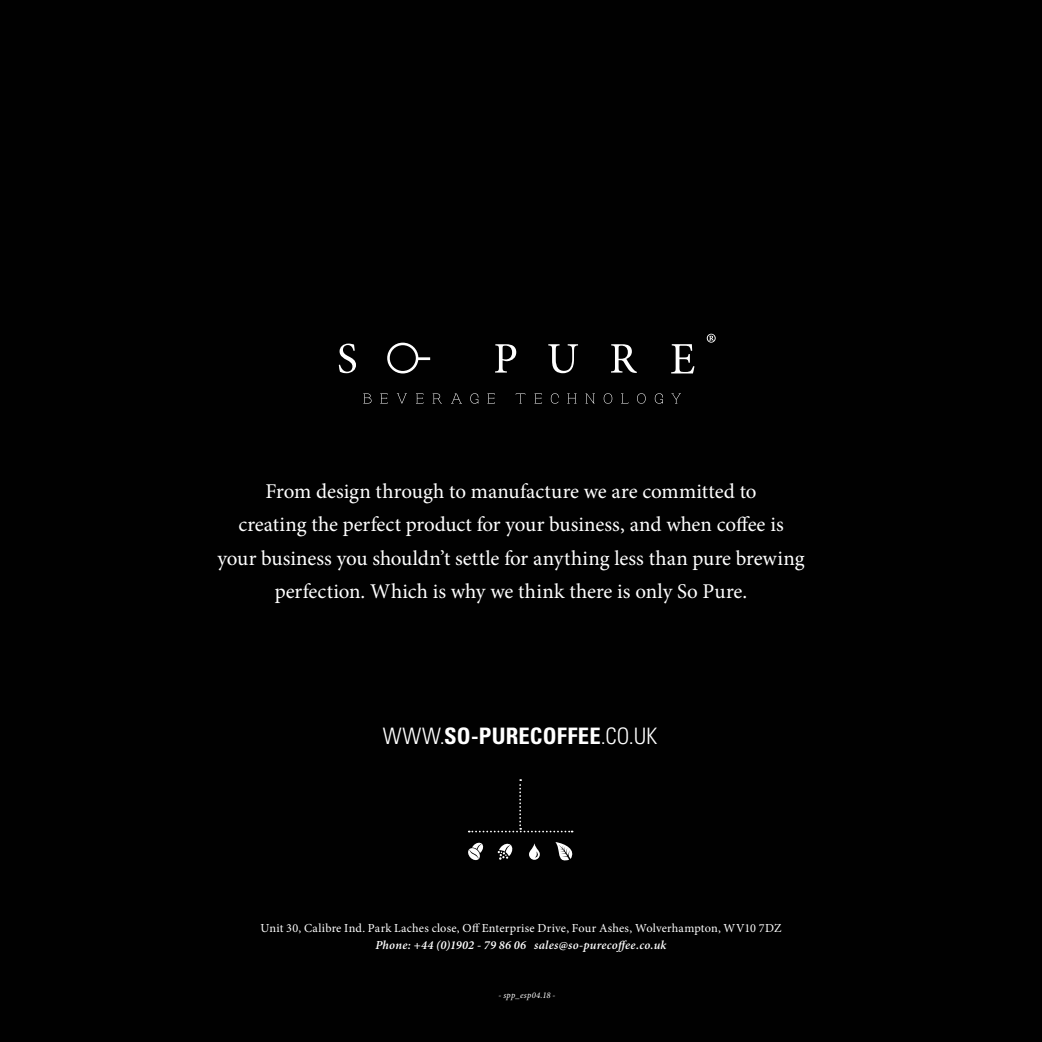
<style>
.page{position:relative;width:1042px;height:1042px;background:#010101}
.page>*{position:absolute;margin:0;border:0;box-sizing:border-box;transform-origin:0 0}
.t1{font:700 condensed 22.75px "Univers";letter-spacing:.005em;color:#fff}
.t2{font:21px/33.2px "Minion Pro";color:#fff;text-align:center}
.t3{font:12.25px "Minion Pro";letter-spacing:.015em;color:#fff}
.t4{font:italic 600 12.25px "Minion Pro";letter-spacing:.02em;color:#fff}
.t5{font:italic 8.75px "Minion Pro";letter-spacing:.03em;color:#fff}
.s1{font-weight:300}
</style>
<div class="page">
<svg style="left:469px;top:779px;width:103px;height:53px"></svg>
<svg style="left:468px;top:842px;width:16px;height:19px"></svg>
<svg style="left:529px;top:843px;width:11px;height:17px"></svg>
<svg style="left:555px;top:842px;width:18px;height:19px"></svg>
<svg style="left:498px;top:843px;width:15px;height:17px"></svg>
<svg style="left:363px;top:393px;width:318px;height:11px"></svg>
<svg style="left:339px;top:343px;width:298px;height:30px"></svg>
<svg style="left:671px;top:344px;width:23px;height:29px"></svg>
<svg style="left:707px;top:334px;width:9px;height:9px"></svg>
<p class="t2" style="left:217px;top:475px;width:588px">From design through to manufacture we are committed to<br>creating the perfect product for your business, and when coffee is your business you shouldn’t settle for anything less than pure brewing perfection. Which is why we think there is only So Pure.</p>
<p class="t1" style="left:383px;top:722px;width:276px"><span class="s1">WWW.</span>SO-PURECOFFEE<span class="s1">.CO.UK</span></p>
<p class="t3" style="left:260px;top:920px;width:522px">Unit 30, Calibre Ind. Park Laches close, Off Enterprise Drive, Four Ashes, Wolverhampton, WV10 7DZ</p>
<p class="t4" style="left:375px;top:937px;width:293px">Phone: +44 (0)1902 - 79 86 06 sales@so-purecoffee.co.uk</p>
<p class="t5" style="left:498px;top:989px;width:59px">- spp_esp04.18 -</p>
</div>
